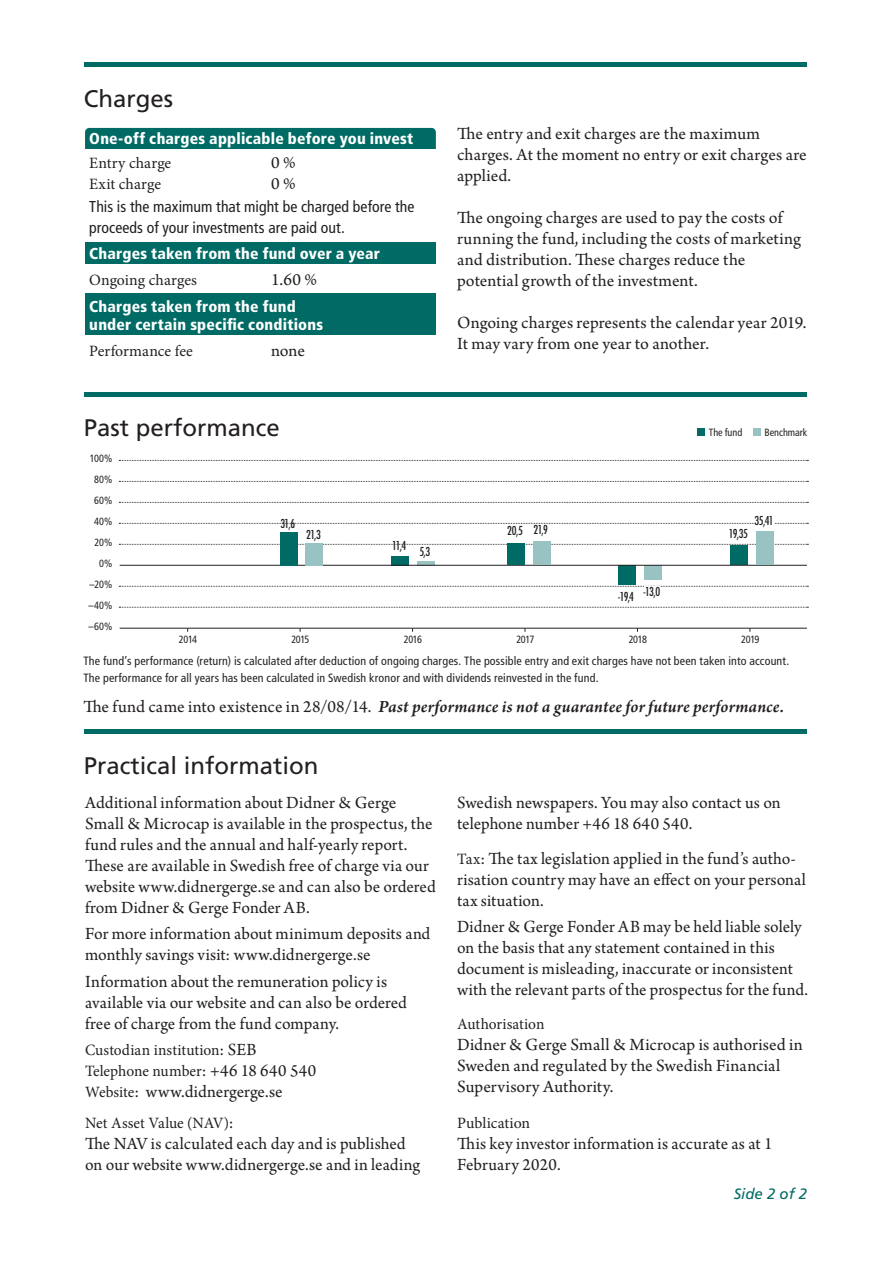
<style>
.page{position:relative;width:893px;height:1263px;background:#fff}
.page>*{position:absolute;margin:0;border:0;box-sizing:border-box;transform-origin:0 0}
.t1{font:24px "Frutiger";color:#231f20}
.t2{font:18px/21px "Arno Pro";letter-spacing:.005em;color:#231f20}
.t3{font:italic 600 18px "Arno Pro";letter-spacing:.01em;color:#231f20}
.t4{font:15.75px "Minion Pro";color:#231f20}
.t5{font:900 condensed 15.75px "Frutiger LT Std";letter-spacing:.015em;color:#fff}
.t6{font:condensed 15.75px/21px "Frutiger LT Std";color:#231f20}
.t7{font:italic 15px "Frutiger";color:#006a64}
.t8{font:condensed 12px/16.5px "Frutiger LT Std";letter-spacing:.01em;color:#231f20}
.t9{font:condensed 12px "Futura Std";letter-spacing:-.05em;color:#231f20}
.t10{font:condensed 10.5px "Frutiger LT Std";letter-spacing:-.015em;color:#231f20}
.s1{font-weight:400;font-style:normal}
.s2{font-family:"Arno Pro";font-size:18px}
.s3{font-family:"Minion Pro";font-size:15.75px}
</style>
<div class="page">
<hr style="left:84px;top:729px;width:723px;height:4px;background:#006a64">
<hr style="left:84px;top:393px;width:723px;height:4px;background:#006a64">
<hr style="left:84px;top:63px;width:723px;height:4px;background:#006a64">
<div style="left:85px;top:128px;width:351px;height:43px;background:#006a64;border-radius:4px"></div>
<div style="left:85px;top:242px;width:351px;height:22px;background:#006a64"></div>
<div style="left:85px;top:294px;width:351px;height:41px;background:#006a64"></div>
<div style="left:84px;top:149px;width:355px;height:24px;background:#fff"></div>
<div style="left:697px;top:428px;width:7px;height:8px;background:#006a64"></div>
<div style="left:753px;top:428px;width:7px;height:8px;background:#99c3c3"></div>
<div style="left:391px;top:556px;width:18px;height:9px;background:#006a64"></div>
<div style="left:618px;top:565px;width:17px;height:19px;background:#006a64"></div>
<div style="left:731px;top:546px;width:17px;height:19px;background:#006a64"></div>
<svg style="left:417px;top:561px;width:17px;height:4px"></svg>
<div style="left:644px;top:566px;width:17px;height:14px;background:#99c3c3"></div>
<svg style="left:119px;top:460px;width:689px;height:1px"></svg>
<svg style="left:119px;top:481px;width:689px;height:1px"></svg>
<svg style="left:119px;top:502px;width:689px;height:1px"></svg>
<svg style="left:119px;top:543px;width:689px;height:2px"></svg>
<svg style="left:119px;top:607px;width:689px;height:1px"></svg>
<hr style="left:120px;top:628px;width:687px;height:1px;background:#231f20">
<hr style="left:120px;top:565px;width:687px;height:1px;background:#231f20">
<div style="left:280px;top:532px;width:17px;height:33px;background:#006a64"></div>
<div style="left:306px;top:543px;width:17px;height:22px;background:#99c3c3"></div>
<div style="left:507px;top:544px;width:17px;height:21px;background:#006a64"></div>
<div style="left:533px;top:542px;width:17px;height:23px;background:#99c3c3"></div>
<svg style="left:119px;top:586px;width:689px;height:1px"></svg>
<div style="left:756px;top:531px;width:18px;height:34px;background:#99c3c3"></div>
<svg style="left:119px;top:522px;width:689px;height:2px"></svg>
<p class="t1" style="left:84px;top:85px;width:91px">Charges</p>
<p class="t5" style="left:89px;top:129px;width:325px">One-off charges applicable before you invest</p>
<p class="t4" style="left:89px;top:152px;width:83px">Entry charge</p>
<p class="t2" style="left:271px;top:153px;width:26px">0 %</p>
<p class="t4" style="left:89px;top:173px;width:73px">Exit charge</p>
<p class="t2" style="left:271px;top:174px;width:26px">0 %</p>
<p class="t6" style="left:89px;top:196px;width:327px">This is the maximum that might be charged before the proceeds of your investments are paid out.</p>
<p class="t5" style="left:89px;top:244px;width:292px">Charges taken from the fund over a year</p>
<p class="t4" style="left:89px;top:270px;width:109px">Ongoing charges</p>
<p class="t2" style="left:271px;top:270px;width:47px">1.60 %</p>
<p class="t5" style="left:89px;top:297px;width:208px">Charges taken from the fund</p>
<p class="t5" style="left:89px;top:315px;width:235px">under certain specific conditions</p>
<p class="t4" style="left:89px;top:340px;width:105px">Performance fee</p>
<p class="t2" style="left:271px;top:341px;width:35px">none</p>
<p class="t2" style="left:457px;top:124px;width:351px">The entry and exit charges are the maximum charges. At the moment no entry or exit charges are applied.</p>
<p class="t2" style="left:457px;top:208px;width:345px">The ongoing charges are used to pay the costs of running the fund, including the costs of marketing and distribution. These charges reduce the potential growth of the investment.</p>
<p class="t2" style="left:457px;top:313px;width:351px">Ongoing charges represents the calendar year 2019.<br>It may vary from one year to another.</p>
<p class="t1" style="left:84px;top:413px;width:198px">Past performance</p>
<p class="t10" style="left:709px;top:426px;width:35px">The fund</p>
<p class="t10" style="left:764px;top:426px;width:44px">Benchmark</p>
<p class="t10" style="left:90px;top:453px;width:24px">100%</p>
<p class="t10" style="left:94px;top:474px;width:20px">80%</p>
<p class="t10" style="left:94px;top:495px;width:20px">60%</p>
<p class="t10" style="left:94px;top:516px;width:20px">40%</p>
<p class="t10" style="left:94px;top:537px;width:19px">20%</p>
<p class="t10" style="left:99px;top:558px;width:15px">0%</p>
<p class="t10" style="left:90px;top:579px;width:24px">–20%</p>
<p class="t10" style="left:89px;top:600px;width:25px">–40%</p>
<p class="t10" style="left:89px;top:621px;width:25px">–60%</p>
<p class="t10" style="left:179px;top:634px;width:20px">2014</p>
<p class="t10" style="left:291px;top:634px;width:20px">2015</p>
<p class="t10" style="left:404px;top:634px;width:20px">2016</p>
<p class="t10" style="left:516px;top:634px;width:20px">2017</p>
<p class="t10" style="left:629px;top:634px;width:20px">2018</p>
<p class="t10" style="left:741px;top:634px;width:20px">2019</p>
<p class="t9" style="left:755px;top:514px;width:21px">35,41</p>
<p class="t9" style="left:280px;top:516px;width:16px">31,6</p>
<p class="t9" style="left:533px;top:523px;width:16px">21,9</p>
<p class="t9" style="left:507px;top:523px;width:17px">20,5</p>
<p class="t9" style="left:729px;top:526px;width:20px">19,35</p>
<p class="t9" style="left:306px;top:527px;width:16px">21,3</p>
<p class="t9" style="left:392px;top:538px;width:15px">11,4</p>
<p class="t9" style="left:419px;top:545px;width:13px">5,3</p>
<p class="t9" style="left:643px;top:584px;width:19px">-13,0</p>
<p class="t9" style="left:618px;top:589px;width:18px">-19,4</p>
<p class="t8" style="left:83px;top:653px;width:707px">The fund’s performance (return) is calculated after deduction of ongoing charges. The possible entry and exit charges have not been taken into account.<br>The performance for all years has been calculated in Swedish kronor and with dividends reinvested in the fund.</p>
<p class="t3" style="left:83px;top:696px;width:702px"><span class="s1">The fund came into existence in 28/08/14.</span> Past performance is not a guarantee for future performance.</p>
<p class="t1" style="left:84px;top:751px;width:236px">Practical information</p>
<p class="t2" style="left:85px;top:793px;width:349px">Additional information about Didner &amp; Gerge<br>Small &amp; Microcap is available in the prospectus, the fund rules and the annual and half-yearly report.</p>
<p class="t2" style="left:85px;top:856px;width:352px">These are available in Swedish free of charge via our website www.didnergerge.se and can also be ordered from Didner &amp; Gerge Fonder AB.</p>
<p class="t2" style="left:85px;top:924px;width:347px">For more information about minimum deposits and monthly savings visit: www.didnergerge.se</p>
<p class="t2" style="left:85px;top:972px;width:323px">Information about the remuneration policy is available via our website and can also be ordered free of charge from the fund company.</p>
<p class="t4" style="left:85px;top:1039px;width:173px">Custodian institution<span class="s2">: SEB</span></p>
<p class="t4" style="left:85px;top:1060px;width:233px">Telephone number<span class="s2">: +46 18 640 540</span></p>
<p class="t2" style="left:85px;top:1082px;width:199px"><span class="s3">Website</span>: www.didnergerge.se</p>
<p class="t4" style="left:85px;top:1113px;width:150px">Net Asset Value (NAV)<span class="s2">:</span></p>
<p class="t2" style="left:85px;top:1134px;width:337px">The NAV is calculated each day and is published on our website www.didnergerge.se and in leading</p>
<p class="t2" style="left:457px;top:793px;width:325px">Swedish newspapers. You may also contact us on telephone number +46 18 640 540.</p>
<p class="t2" style="left:457px;top:849px;width:350px"><span class="s3">Tax</span>: The tax legislation applied in the fund’s autho&shy;risation country may have an effect on your personal tax situation.</p>
<p class="t2" style="left:457px;top:917px;width:352px">Didner &amp; Gerge Fonder AB may be held liable solely on the basis that any statement contained in this document is misleading, inaccurate or inconsistent with the relevant parts of the prospectus for the fund.</p>
<p class="t4" style="left:457px;top:1014px;width:89px">Authorisation</p>
<p class="t2" style="left:457px;top:1035px;width:347px">Didner &amp; Gerge Small &amp; Microcap is authorised in<br>Sweden and regulated by the Swedish Financial<br>Supervisory Authority.</p>
<p class="t4" style="left:457px;top:1113px;width:75px">Publication</p>
<p class="t2" style="left:457px;top:1134px;width:317px">This key investor information is accurate as at 1<br>February 2020.</p>
<p class="t7" style="left:734px;top:1185px;width:75px">Side 2 of 2</p>
</div>
